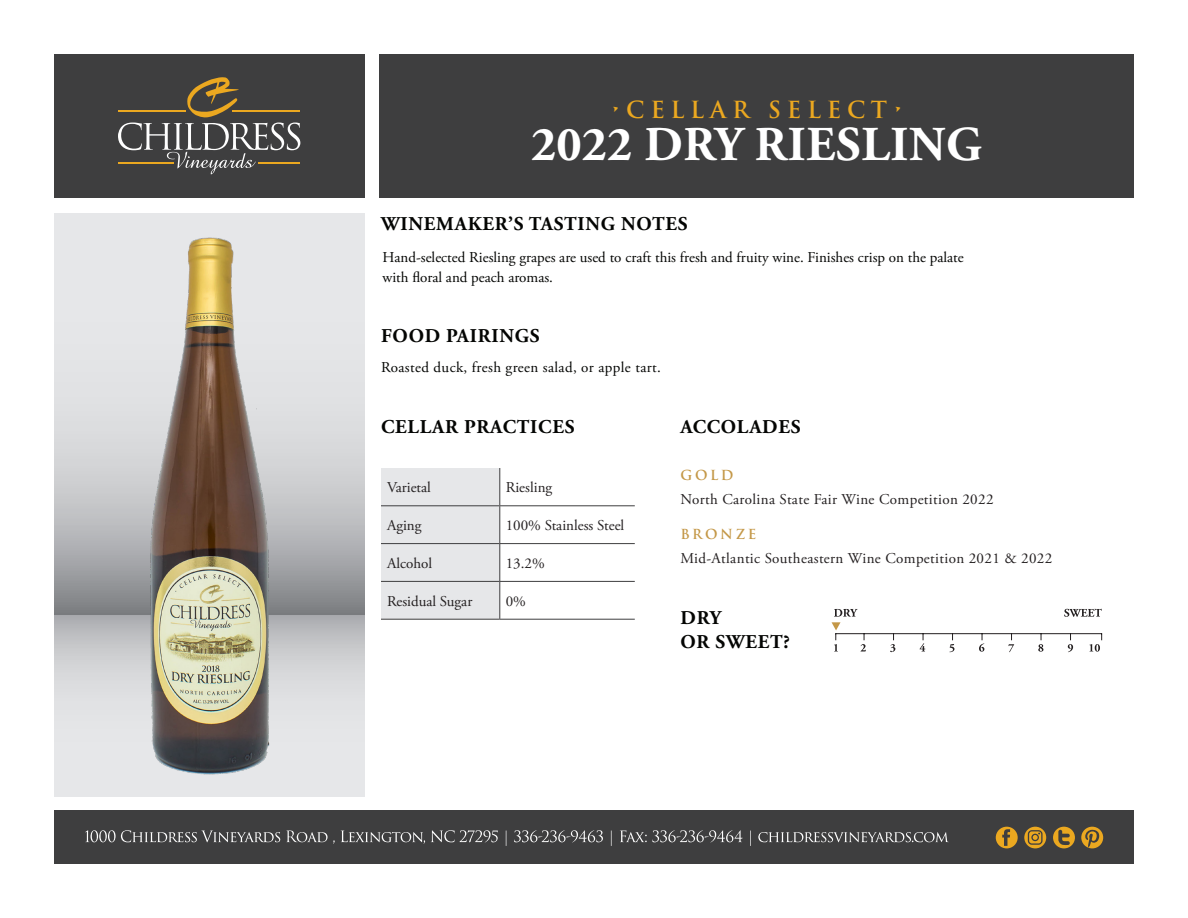
<style>
.page{position:relative;width:1188px;height:918px;background:#fff}
.page>*{position:absolute;margin:0;border:0;box-sizing:border-box;transform-origin:0 0}
.t1{font:700 48.6px "Adobe Garamond Pro";letter-spacing:.015em;color:#fff}
.t2{font:700 22.95px "Trajan Pro";letter-spacing:.25em;color:#eba820}
.t3{font:700 19.5px/23.4px "Adobe Garamond Pro";letter-spacing:.04em;color:#040503}
.t4{font:15px/19.5px "Adobe Garamond Pro";color:#040503}
.t5{font:15px "Adobe Garamond Pro";letter-spacing:.025em;color:#231f20}
.t6{font:15px "Adobe Garamond Pro";color:#231f20}
.t7{font:15px "Adobe Garamond Pro";letter-spacing:.025em;color:#040503}
.t8{font:700 13.5px "Trajan Pro";letter-spacing:.195em;color:#c49848}
</style>
<div class="page">
<div style="left:54px;top:54px;width:310px;height:144px;background:#3e3e3f"></div>
<div style="left:380px;top:54px;width:754px;height:144px;background:#3e3e3f"></div>
<svg style="left:118px;top:77px;width:182px;height:97px"></svg>
<img style="left:54px;top:215px;width:311px;height:581px">
<div style="left:381px;top:468px;width:118px;height:151px;background:#e6e7e9"></div>
<hr style="left:499px;top:468px;width:1px;height:37px;background:#3e3e3f">
<hr style="left:381px;top:505px;width:119px;height:1px;background:#3e3e3f">
<hr style="left:500px;top:505px;width:135px;height:1px;background:#3e3e3f">
<hr style="left:499px;top:506px;width:1px;height:37px;background:#3e3e3f">
<hr style="left:381px;top:543px;width:119px;height:1px;background:#3e3e3f">
<hr style="left:500px;top:543px;width:135px;height:1px;background:#3e3e3f">
<hr style="left:499px;top:544px;width:1px;height:37px;background:#3e3e3f">
<hr style="left:381px;top:581px;width:119px;height:1px;background:#3e3e3f">
<hr style="left:500px;top:581px;width:135px;height:1px;background:#3e3e3f">
<hr style="left:499px;top:582px;width:1px;height:37px;background:#3e3e3f">
<hr style="left:381px;top:619px;width:119px;height:1px;background:#3e3e3f">
<hr style="left:500px;top:619px;width:135px;height:1px;background:#3e3e3f">
<div style="left:54px;top:810px;width:1080px;height:54px;background:#3e3e3f"></div>
<svg style="left:85px;top:830px;width:864px;height:16px"></svg>
<svg style="left:1053px;top:827px;width:22px;height:21px"></svg>
<svg style="left:1081px;top:827px;width:22px;height:21px"></svg>
<svg style="left:996px;top:827px;width:22px;height:21px"></svg>
<svg style="left:1024px;top:827px;width:22px;height:21px"></svg>
<svg style="left:1064px;top:609px;width:38px;height:8px"></svg>
<hr style="left:835px;top:633px;width:267px;height:1px;background:#231f20">
<svg style="left:890px;top:634px;width:5px;height:18px"></svg>
<svg style="left:920px;top:634px;width:5px;height:18px"></svg>
<svg style="left:949px;top:634px;width:5px;height:18px"></svg>
<svg style="left:979px;top:634px;width:5px;height:18px"></svg>
<svg style="left:1008px;top:634px;width:6px;height:18px"></svg>
<svg style="left:1038px;top:634px;width:5px;height:18px"></svg>
<svg style="left:1068px;top:634px;width:5px;height:18px"></svg>
<svg style="left:1089px;top:634px;width:13px;height:18px"></svg>
<svg style="left:832px;top:609px;width:34px;height:43px"></svg>
<p class="t2" style="left:611px;top:95px;width:294px">•CELLAR SELECT•</p>
<p class="t1" style="left:531px;top:116px;width:452px">2022 DRY RIESLING</p>
<p class="t3" style="left:381px;top:212px;width:308px">WINEMAKER’S TASTING NOTES</p>
<p class="t4" style="left:382px;top:248px;width:583px">Hand-selected Riesling grapes are used to craft this fresh and fruity wine. Finishes crisp on the palate with floral and peach aromas.</p>
<p class="t3" style="left:381px;top:324px;width:160px">FOOD PAIRINGS</p>
<p class="t7" style="left:381px;top:358px;width:281px">Roasted duck, fresh green salad, or apple tart.</p>
<p class="t3" style="left:381px;top:416px;width:195px">CELLAR PRACTICES</p>
<p class="t6" style="left:387px;top:479px;width:46px">Varietal</p>
<p class="t6" style="left:506px;top:479px;width:48px">Riesling</p>
<p class="t5" style="left:387px;top:516px;width:36px">Aging</p>
<p class="t6" style="left:506px;top:516px;width:120px">100% Stainless Steel</p>
<p class="t6" style="left:387px;top:554px;width:47px">Alcohol</p>
<p class="t5" style="left:506px;top:554px;width:40px">13.2%</p>
<p class="t6" style="left:387px;top:592px;width:87px">Residual Sugar</p>
<p class="t5" style="left:506px;top:592px;width:22px">0%</p>
<p class="t3" style="left:680px;top:416px;width:122px">ACCOLADES</p>
<p class="t8" style="left:680px;top:466px;width:55px">GOLD</p>
<p class="t5" style="left:680px;top:490px;width:315px">North Carolina State Fair Wine Competition 2022</p>
<p class="t8" style="left:680px;top:525px;width:78px">BRONZE</p>
<p class="t5" style="left:680px;top:549px;width:373px">Mid-Atlantic Southeastern Wine Competition 2021 &amp; 2022</p>
<p class="t3" style="left:680px;top:607px;width:111px">DRY<br>OR SWEET?</p>
</div>
